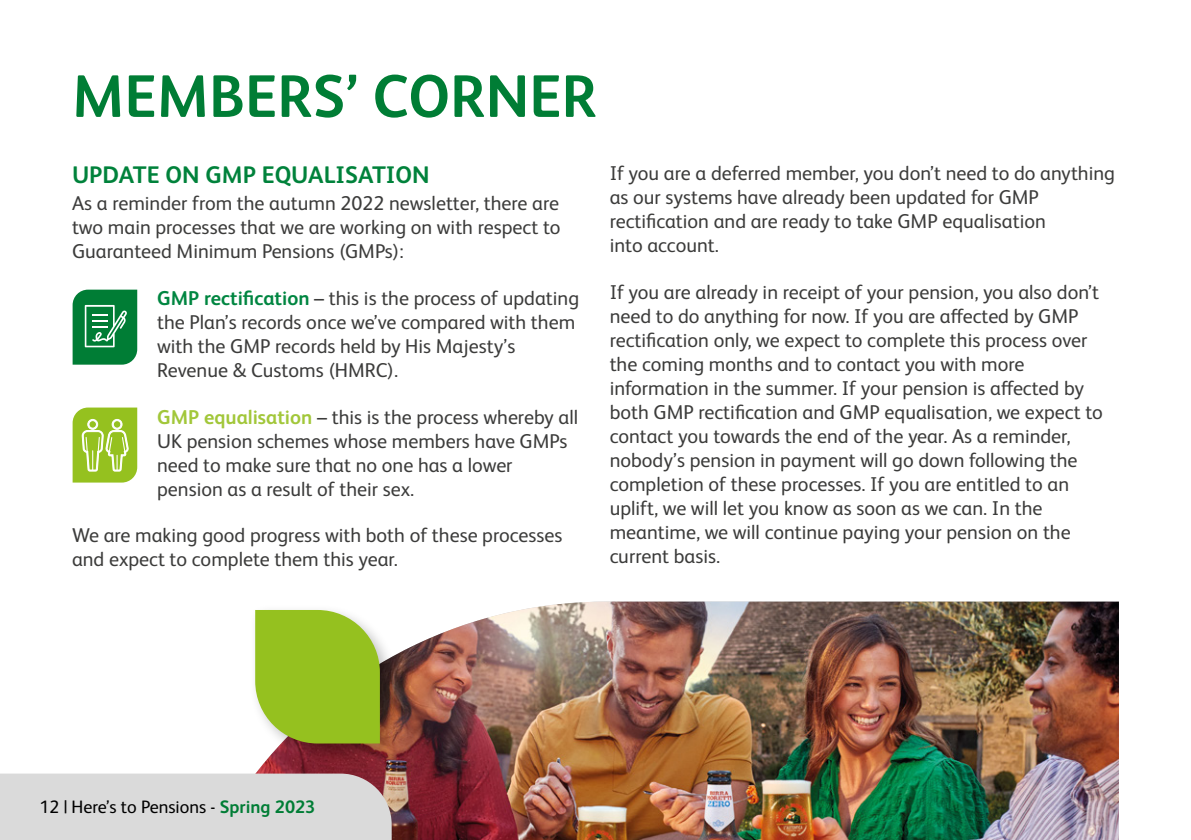
<style>
.page{position:relative;width:1191px;height:840px;background:#fff}
.page>*{position:absolute;margin:0;border:0;box-sizing:border-box;transform-origin:0 0}
.t1{font:700 60px "HEINEKEN Core";color:#007d35}
.t2{font:700 24px "HEINEKEN Core";color:#00823b}
.t3{font:20px/24px "HEINEKEN Core";color:#3c3c3b}
.t4{font:18px "HEINEKEN Core";color:#000}
.s1{font-weight:700;color:#008641}
.s2{font-weight:700;color:#a2c73a}
.s3{font-weight:700;color:#007d35}
</style>
<div class="page">
<img style="left:256px;top:601px;width:863px;height:238px">
<div style="left:0;top:773px;width:392px;height:66px;background:#dadada"></div>
<div style="left:249px;top:603px;width:149px;height:157px;background:#000;opacity:.25"></div>
<svg style="left:255px;top:609px;width:125px;height:134px;background:#9ec535"></svg>
<svg style="left:73px;top:289px;width:64px;height:75px;background:#218d4f"></svg>
<svg style="left:73px;top:407px;width:64px;height:75px;background:#a6cb43"></svg>
<h1 class="t1" style="left:72px;top:54px;width:526px">MEMBERS’ CORNER</h1>
<p class="t2" style="left:72px;top:158px;width:359px">UPDATE ON GMP EQUALISATION</p>
<p class="t3" style="left:72px;top:189px;width:490px;text-align:justify">As a reminder from the autumn 2022 newsletter, there are two main processes that we are working on with respect to Guaranteed Minimum Pensions (GMPs):</p>
<p class="t3" style="left:157px;top:284px;width:423px"><span class="s1">GMP rectification</span> – this is the process of updating the Plan’s records once we’ve compared with them with the GMP records held by His Majesty’s Revenue &amp; Customs (HMRC).</p>
<p class="t3" style="left:157px;top:403px;width:422px"><span class="s2">GMP equalisation</span> – this is the process whereby all UK pension schemes whose members have GMPs need to make sure that no one has a lower pension as a result of their sex.</p>
<p class="t3" style="left:72px;top:521px;width:492px">We are making good progress with both of these processes and expect to complete them this year.</p>
<p class="t3" style="left:609px;top:159px;width:507px">If you are a deferred member, you don’t need to do anything as our systems have already been updated for GMP rectification and are ready to take GMP equalisation<br>into account.</p>
<p class="t3" style="left:609px;top:278px;width:495px">If you are already in receipt of your pension, you also don’t need to do anything for now. If you are affected by GMP rectification only, we expect to complete this process over the coming months and to contact you with more information in the summer. If your pension is affected by both GMP rectification and GMP equalisation, we expect to contact you towards the end of the year. As a reminder, nobody’s pension in payment will go down following the completion of these processes. If you are entitled to an uplift, we will let you know as soon as we can. In the meantime, we will continue paying your pension on the current basis.</p>
<p class="t4" style="left:40px;top:793px;width:277px">12 | Here’s to Pensions - <span class="s3">Spring 2023</span></p>
</div>
